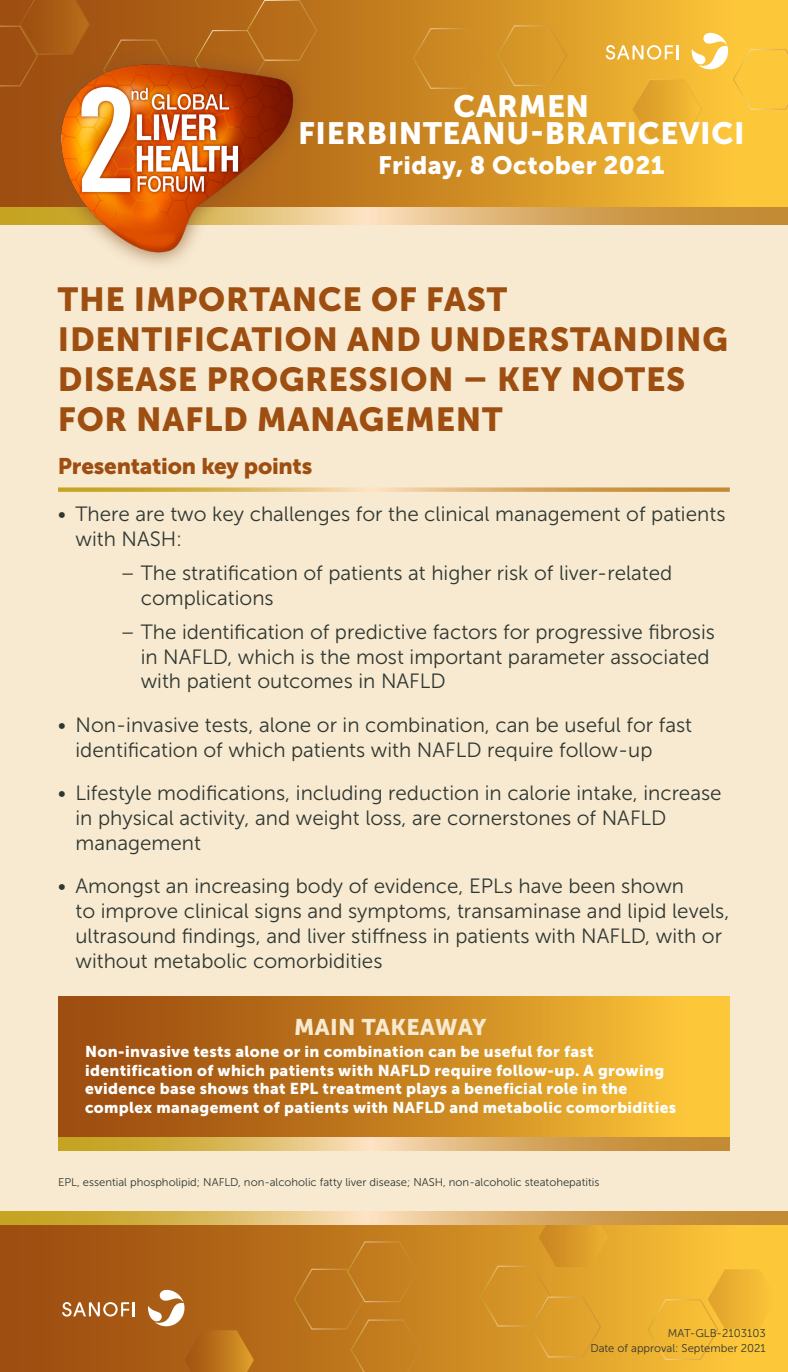
<style>
.page{position:relative;width:788px;height:1372px;background:#fff}
.page>*{position:absolute;margin:0;border:0;box-sizing:border-box;transform-origin:0 0}
.t1{font:33.12px/39.8px "Museo Sans 900";letter-spacing:.02em;color:#9e4e11}
.t2{font:30.62px/27.5px "Museo Sans 900";letter-spacing:.02em;color:#fff;text-align:center}
.t3{font:25px "Museo Sans 900";letter-spacing:.02em;color:#fff}
.t4{font:22.5px "Museo Sans 900";letter-spacing:-.01em;color:#9e4e11}
.t5{font:22.5px "Museo Sans 900";letter-spacing:.02em;color:#f7ead1}
.t6{font:20.62px/24.8px "Museo Sans 300";color:#303731}
.t7{font:15.62px/18.8px "Museo Sans 900";letter-spacing:.02em;color:#fff}
.t8{font:11.25px/15px "Museo Sans 300";color:#303731;text-align:right}
</style>
<div class="page">
<div style="left:0;top:27px;width:788px;height:1309px;background:#f7ead1"></div>
<svg style="left:0;top:0;width:787px;height:208px;background:#d39126"></svg>
<div style="left:495px;top:24px;width:73px;height:63px;background:#d99928"></div>
<div style="left:412px;top:27px;width:72px;height:62px;background:#cc8923"></div>
<svg style="left:0;top:0;width:90px;height:87px;background:#a45613"></svg>
<svg style="left:605px;top:33px;width:183px;height:107px;background:#f3bd3e"></svg>
<svg style="left:102px;top:38px;width:73px;height:7px"></svg>
<svg style="left:194px;top:0;width:123px;height:91px;background:#b56b1a"></svg>
<svg style="left:0;top:208px;width:787px;height:16px;background:#d9ad69"></svg>
<div style="left:43px;top:45px;width:268px;height:225px;background:#905528;opacity:.89"></div>
<img style="left:22px;top:54px;width:280px;height:208px">
<div style="left:0;top:1223px;width:788px;height:148px;background:linear-gradient(to right,#94420b,#fdc738)"></div>
<svg style="left:62px;top:1301px;width:73px;height:15px"></svg>
<svg style="left:148px;top:1289px;width:106px;height:82px;background:#b67026"></svg>
<svg style="left:293px;top:1240px;width:129px;height:131px;background:#c07a1e"></svg>
<svg style="left:646px;top:1269px;width:131px;height:91px;background:#f3ba35"></svg>
<svg style="left:479px;top:1223px;width:129px;height:134px;background:#d99a2a"></svg>
<svg style="left:0;top:1211px;width:788px;height:12px;background:#d8b060"></svg>
<div style="left:58px;top:996px;width:671px;height:146px;background:linear-gradient(to right,#94420b,#fdc738)"></div>
<svg style="left:58px;top:1137px;width:671px;height:13px;background:#d8b060"></svg>
<svg style="left:58px;top:487px;width:671px;height:5px;background:#dbb76e"></svg>
<h2 class="t2" style="left:298px;top:92px;width:448px">CARMEN<br>FIERBINTEANU-BRATICEVICI</h2>
<p class="t3" style="left:378px;top:151px;width:288px">Friday, 8 October 2021</p>
<h1 class="t1" style="left:58px;top:280px;width:671px">THE IMPORTANCE OF FAST<br>IDENTIFICATION AND UNDERSTANDING<br>DISEASE PROGRESSION – KEY NOTES<br>FOR NAFLD MANAGEMENT</h1>
<p class="t4" style="left:58px;top:453px;width:256px">Presentation key points</p>
<p class="t6" style="left:75px;top:501px;width:651px;text-indent:-17px">• There are two key challenges for the clinical management of patients with NASH:</p>
<p class="t6" style="left:141px;top:560px;width:533px;text-indent:-20px">– The stratification of patients at higher risk of liver-related complications</p>
<p class="t6" style="left:141px;top:619px;width:575px;text-indent:-20px">– The identification of predictive factors for progressive fibrosis in NAFLD, which is the most important parameter associated with patient outcomes in NAFLD</p>
<p class="t6" style="left:75px;top:712px;width:618px;text-indent:-17px">• Non-invasive tests, alone or in combination, can be useful for fast identification of which patients with NAFLD require follow-up</p>
<p class="t6" style="left:75px;top:780px;width:647px;text-indent:-17px">• Lifestyle modifications, including reduction in calorie intake, increase in physical activity, and weight loss, are cornerstones of NAFLD management</p>
<p class="t6" style="left:75px;top:873px;width:655px;text-indent:-17px">• Amongst an increasing body of evidence, EPLs have been shown<br>to improve clinical signs and symptoms, transaminase and lipid levels, ultrasound findings, and liver stiffness in patients with NAFLD, with or without metabolic comorbidities</p>
<p class="t5" style="left:294px;top:1013px;width:194px">MAIN TAKEAWAY</p>
<p class="t7" style="left:85px;top:1041px;width:592px">Non-invasive tests alone or in combination can be useful for fast identification of which patients with NAFLD require follow-up. A growing evidence base shows that EPL treatment plays a beneficial role in the complex management of patients with NAFLD and metabolic comorbidities</p>
<p class="t8" style="left:58px;top:1174px;width:543px">EPL, essential phospholipid; NAFLD, non-alcoholic fatty liver disease; NASH, non-alcoholic steatohepatitis</p>
<p class="t8" style="left:590px;top:1325px;width:177px">MAT-GLB-2103103<br>Date of approval: September 2021</p>
</div>
